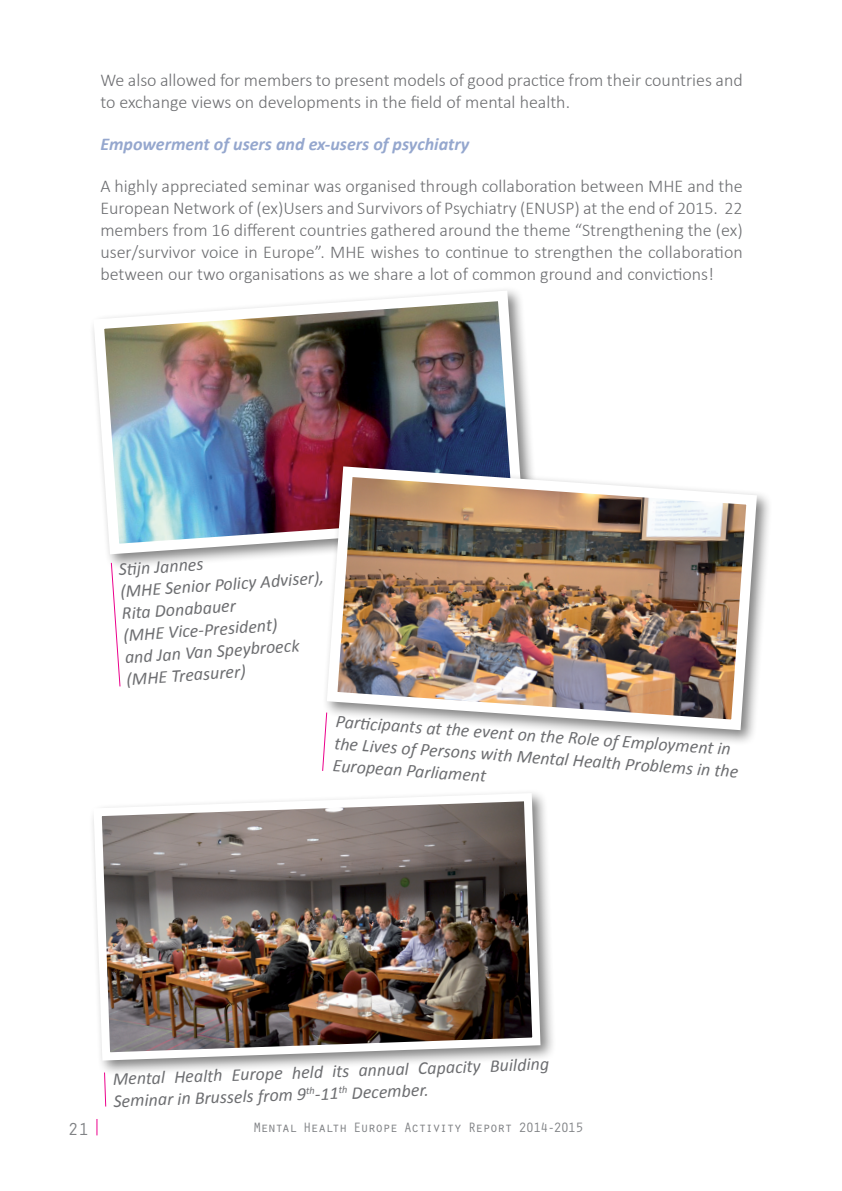
<style>
.page{position:relative;width:842px;height:1191px;background:#fff}
.page>*{position:absolute;margin:0;border:0;box-sizing:border-box;transform-origin:0 0}
.t1{font:300 18px/22px "Calibri";color:#6d6e71}
.t2{font:italic 18px/22px "Calibri";color:#6d6e71}
.t3{font:italic 700 18px "Calibri";color:#95a7ce}
.t4{font:18px "Orator Std";color:#808285}
.t5{font:14px "Orator Std";letter-spacing:-.08em;color:#808285}
</style>
<div class="page">
<svg style="left:96px;top:1119px;width:1px;height:16px"></svg>
<svg style="left:104px;top:1076px;width:3px;height:31px"></svg>
<div style="left:89px;top:286px;width:450px;height:284px;background:#000;opacity:.5"></div>
<img style="left:89px;top:286px;width:440px;height:273px">
<div style="left:89px;top:788px;width:468px;height:288px;background:#000;opacity:.5"></div>
<img style="left:89px;top:789px;width:456px;height:275px">
<div style="left:322px;top:462px;width:451px;height:284px;background:#000;opacity:.5"></div>
<img style="left:321px;top:461px;width:441px;height:274px">
<svg style="left:322px;top:711px;width:6px;height:60px"></svg>
<svg style="left:110px;top:562px;width:11px;height:125px"></svg>
<p class="t1" style="left:100px;top:68px;width:644px">We also allowed for members to present models of good practice from their countries and to exchange views on developments in the field of mental health.</p>
<p class="t3" style="left:100px;top:132px;width:370px">Empowerment of users and ex-users of psychiatry</p>
<p class="t1" style="left:100px;top:174px;width:644px;text-align:justify">A highly appreciated seminar was organised through collaboration between MHE and the European Network of (ex)Users and Survivors of Psychiatry (ENUSP) at the end of 2015. 22 members from 16 different countries gathered around the theme “Strengthening the (ex) user/survivor voice in Europe”. MHE wishes to continue to strengthen the collaboration between our two organisations as we share a lot of common ground and convictions!</p>
<p class="t2" style="left:118px;top:558px;width:206px;rotate:-4deg">Sti jn Jannes<br>(MHE Senior Policy Adviser),<br>Rita Donabauer<br>(MHE Vice-President)<br>and Jan Van Speybroeck (MHE Treasurer)</p>
<p class="t2" style="left:337px;top:709px;width:406px;rotate:4deg">Parti cipants at the event on the Role of Employment in the Lives of Persons with Mental Health Problems in the<br>European Parliament</p>
<p class="t2" style="left:112px;top:1067px;width:438px;rotate:-2deg">Mental Health Europe held its annual Capacity Building<br>Seminar in Brussels from 9<sup>th</sup>-11<sup>th</sup> December.</p>
<p class="t4" style="left:68px;top:1116px;width:23px">21</p>
<p class="t5" style="left:253px;top:1117px;width:332px">Mental Health Europe Activity Report 2014-2015</p>
</div>
